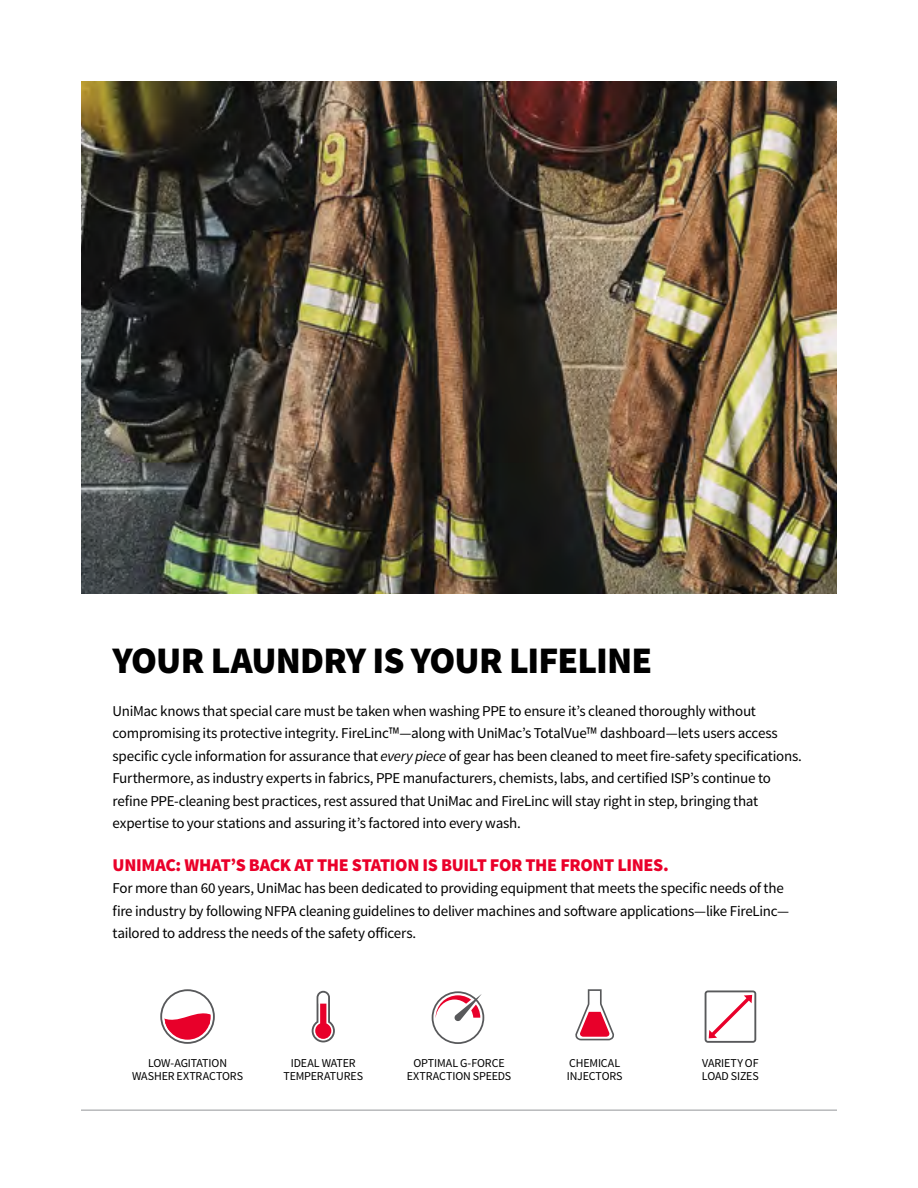
<style>
.page{position:relative;width:918px;height:1188px;background:#fff}
.page>*{position:absolute;margin:0;border:0;box-sizing:border-box;transform-origin:0 0}
.t1{font:900 37.5px "Source Sans Pro";letter-spacing:-.025em;color:#000}
.t2{font:900 18px "Source Sans Pro";letter-spacing:-.02em;color:#ea002a}
.t3{font:15px/22.5px "Source Sans Pro";letter-spacing:-.015em;color:#000}
.t4{font:12px/13.5px "Source Sans Pro";letter-spacing:-.01em;color:#000;text-align:center}
.s1{font-family:"Avenir Next Condensed"}
.s2{font-style:italic}
</style>
<div class="page">
<img style="left:81px;top:81px;width:756px;height:513px">
<hr style="left:81px;top:1110px;width:756px;height:1px;background:#939598">
<svg style="left:160px;top:989px;width:55px;height:55px"></svg>
<svg style="left:312px;top:991px;width:23px;height:51px"></svg>
<svg style="left:432px;top:991px;width:53px;height:53px"></svg>
<svg style="left:575px;top:989px;width:39px;height:51px"></svg>
<svg style="left:705px;top:990px;width:51px;height:53px"></svg>
<h1 class="t1" style="left:113px;top:636px;width:541px">YOUR LAUNDRY IS YOUR LIFELINE</h1>
<p class="t3" style="left:113px;top:700px;width:691px">UniMac knows that special care must be taken when washing PPE to ensure it’s cleaned thoroughly without compromising its protective integrity. FireLinc<span class="s1">™</span>—along with UniMac’s TotalVue<span class="s1">™</span> dashboard—lets users access specific cycle information for assurance that <span class="s2">every piece</span> of gear has been cleaned to meet fire-safety specifications.<br>Furthermore, as industry experts in fabrics, PPE manufacturers, chemists, labs, and certified ISP’s continue to refine PPE-cleaning best practices, rest assured that UniMac and FireLinc will stay right in step, bringing that expertise to your stations and assuring it’s factored into every wash.</p>
<p class="t2" style="left:113px;top:853px;width:558px">UNIMAC: WHAT’S BACK AT THE STATION IS BUILT FOR THE FRONT LINES.</p>
<p class="t3" style="left:113px;top:877px;width:678px">For more than 60 years, UniMac has been dedicated to providing equipment that meets the specific needs of the fire industry by following NFPA cleaning guidelines to deliver machines and software applications—like FireLinc— tailored to address the needs of the safety officers.</p>
<p class="t4" style="left:132px;top:1056px;width:112px">LOW-AGITATION<br>WASHER EXTRACTORS</p>
<p class="t4" style="left:283px;top:1056px;width:81px">IDEAL WATER<br>TEMPERATURES</p>
<p class="t4" style="left:407px;top:1056px;width:106px">OPTIMAL G-FORCE<br>EXTRACTION SPEEDS</p>
<p class="t4" style="left:567px;top:1056px;width:57px;text-align:left">CHEMICAL<br>INJECTORS</p>
<p class="t4" style="left:702px;top:1056px;width:58px;text-align:left">VARIETY OF<br>LOAD SIZES</p>
</div>
